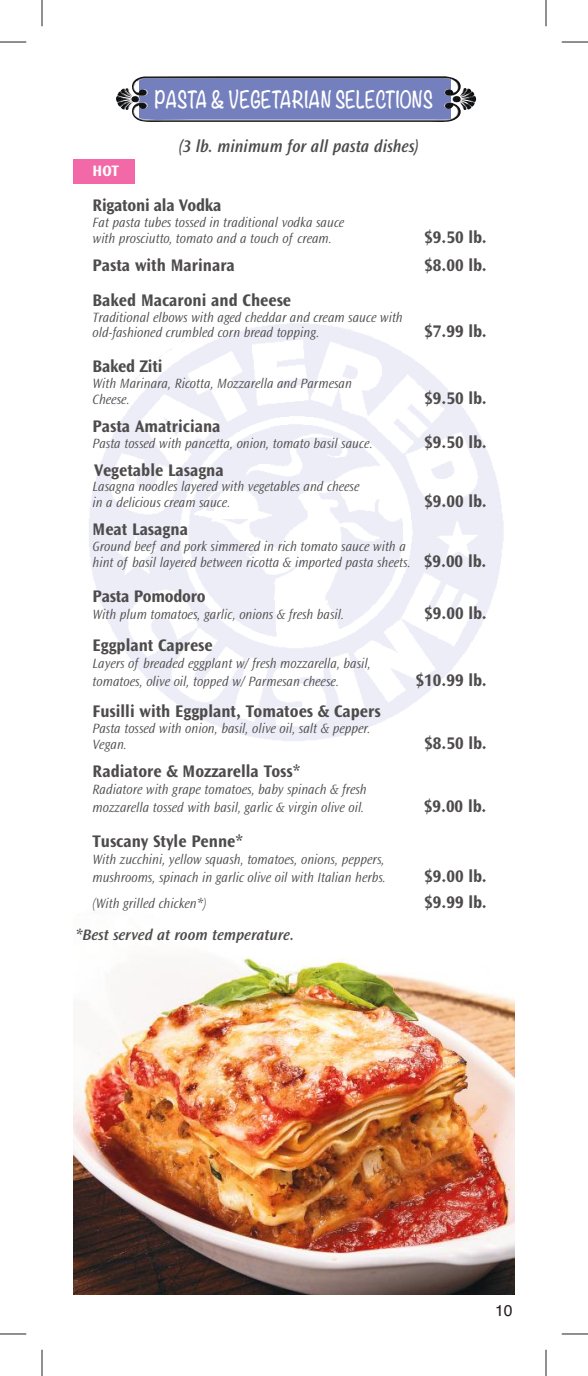
<style>
.page{position:relative;width:588px;height:1376px;background:#fff}
.page>*{position:absolute;margin:0;border:0;box-sizing:border-box;transform-origin:0 0}
.t1{font:700 21px "Noteworthy";color:#fff;scale:.75 1}
.t2{font:17.5px "Ocean Sans MM 648 wt 475 wd";color:#4e4b4c;scale:.95 1}
.t3{font:17.5px "Ocean Sans MM It 512 wt 475 wd";color:#4e4b4c;scale:.95 1}
.t4{font:15.75px "Ocean Sans MM It 512 wt 475 wd";color:#4e4b4c}
.t5{font:15.75px "Ocean Sans MM 648 wt 475 wd";color:#fff;scale:.95 1}
.t6{font:15.75px "Helvetica";color:#241f1f}
.t7{font:14px/15.8px "Ocean Sans MM It 310 wt 475 wd";color:#4e4b4c;scale:.95 1}
.s1{font-family:"Ocean Sans MM 648 wt 475 wd";font-size:17.5px}
</style>
<div class="page">
<img style="left:74px;top:958px;width:440px;height:336px">
<div style="left:139px;top:79px;width:312px;height:41px;background:#747fbd"></div>
<img style="left:118px;top:76px;width:358px;height:26px">
<div style="left:74px;top:159px;width:61px;height:25px;background:#f369a7"></div>
<svg style="left:0;top:42px;width:26px;height:1px"></svg>
<svg style="left:562px;top:42px;width:26px;height:1px"></svg>
<svg style="left:0;top:1333px;width:26px;height:1px"></svg>
<svg style="left:562px;top:1333px;width:26px;height:1px"></svg>
<svg style="left:42px;top:0;width:1px;height:26px"></svg>
<svg style="left:42px;top:1349px;width:1px;height:27px"></svg>
<svg style="left:546px;top:0;width:1px;height:26px"></svg>
<svg style="left:545px;top:1349px;width:2px;height:27px"></svg>
<h1 class="t1" style="left:155px;top:81px;width:373px">PASTA &amp; VEGETARIAN SELECTIONS</h1>
<p class="t3" style="left:179px;top:136px;width:254px">(3 lb. minimum for all pasta dishes)</p>
<p class="t5" style="left:93px;top:162px;width:29px">HOT</p>
<p class="t2" style="left:93px;top:196px;width:137px">Rigatoni ala Vodka</p>
<p class="t7" style="left:93px;top:215px;width:267px">Fat pasta tubes tossed in traditional vodka sauce with prosciutto, tomato and a touch of cream.</p>
<p class="t2" style="left:424px;top:227px;width:67px">$9.50 lb.</p>
<p class="t2" style="left:93px;top:255px;width:151px">Pasta with Marinara</p>
<p class="t2" style="left:424px;top:255px;width:67px">$8.00 lb.</p>
<p class="t2" style="left:93px;top:290px;width:211px">Baked Macaroni and Cheese</p>
<p class="t7" style="left:93px;top:309px;width:328px">Traditional elbows with aged cheddar and cream sauce with old-fashioned crumbled corn bread topping.</p>
<p class="t2" style="left:424px;top:322px;width:67px">$7.99 lb.</p>
<p class="t2" style="left:93px;top:357px;width:75px">Baked Ziti</p>
<p class="t7" style="left:93px;top:376px;width:274px">With Marinara, Ricotta, Mozzarella and Parmesan<br>Cheese.</p>
<p class="t2" style="left:424px;top:388px;width:67px">$9.50 lb.</p>
<p class="t2" style="left:93px;top:416px;width:136px">Pasta Amatriciana</p>
<p class="t7" style="left:93px;top:435px;width:296px">Pasta tossed with pancetta, onion, tomato basil sauce.</p>
<p class="t2" style="left:424px;top:432px;width:67px">$9.50 lb.</p>
<p class="t2" style="left:94px;top:460px;width:138px">Vegetable Lasagna</p>
<p class="t7" style="left:93px;top:479px;width:282px">Lasagna noodles layered with vegetables and cheese in a delicious cream sauce.</p>
<p class="t2" style="left:424px;top:491px;width:67px">$9.00 lb.</p>
<p class="t2" style="left:93px;top:519px;width:102px">Meat Lasagna</p>
<p class="t7" style="left:93px;top:538px;width:416px">Ground beef and pork simmered in rich tomato sauce with a<br>hint of basil layered between ricotta &amp; imported pasta sheets. <span class="s1">$9.00 lb.</span></p>
<p class="t2" style="left:93px;top:586px;width:120px">Pasta Pomodoro</p>
<p class="t7" style="left:93px;top:607px;width:266px">With plum tomatoes, garlic, onions &amp; fresh basil.</p>
<p class="t2" style="left:424px;top:603px;width:67px">$9.00 lb.</p>
<p class="t2" style="left:93px;top:635px;width:128px">Eggplant Caprese</p>
<p class="t7" style="left:93px;top:655px;width:294px;line-height:17.5px">Layers of breaded eggplant w/ fresh mozzarella, basil, tomatoes, olive oil, topped w/ Parmesan cheese.</p>
<p class="t2" style="left:416px;top:670px;width:76px">$10.99 lb.</p>
<p class="t2" style="left:93px;top:701px;width:305px">Fusilli with Eggplant, Tomatoes &amp; Capers</p>
<p class="t7" style="left:93px;top:720px;width:294px">Pasta tossed with onion, basil, olive oil, salt &amp; pepper.<br>Vegan.</p>
<p class="t2" style="left:93px;top:761px;width:220px">Radiatore &amp; Mozzarella Toss*</p>
<p class="t7" style="left:93px;top:781px;width:290px;line-height:17.5px">Radiatore with grape tomatoes, baby spinach &amp; fresh mozzarella tossed with basil, garlic &amp; virgin olive oil.</p>
<p class="t2" style="left:93px;top:831px;width:160px">Tuscany Style Penne*</p>
<p class="t7" style="left:93px;top:851px;width:310px;line-height:17.5px">With zucchini, yellow squash, tomatoes, onions, peppers, mushrooms, spinach in garlic olive oil with Italian herbs.</p>
<p class="t2" style="left:424px;top:733px;width:67px">$8.50 lb.</p>
<p class="t2" style="left:424px;top:796px;width:67px">$9.00 lb.</p>
<p class="t2" style="left:424px;top:866px;width:67px">$9.00 lb.</p>
<p class="t7" style="left:93px;top:895px;width:122px">(With grilled chicken*)</p>
<p class="t2" style="left:424px;top:892px;width:67px">$9.99 lb.</p>
<p class="t4" style="left:75px;top:925px;width:221px">*Best served at room temperature.</p>
<p class="t6" style="left:495px;top:1298px;width:19px">10</p>
</div>
